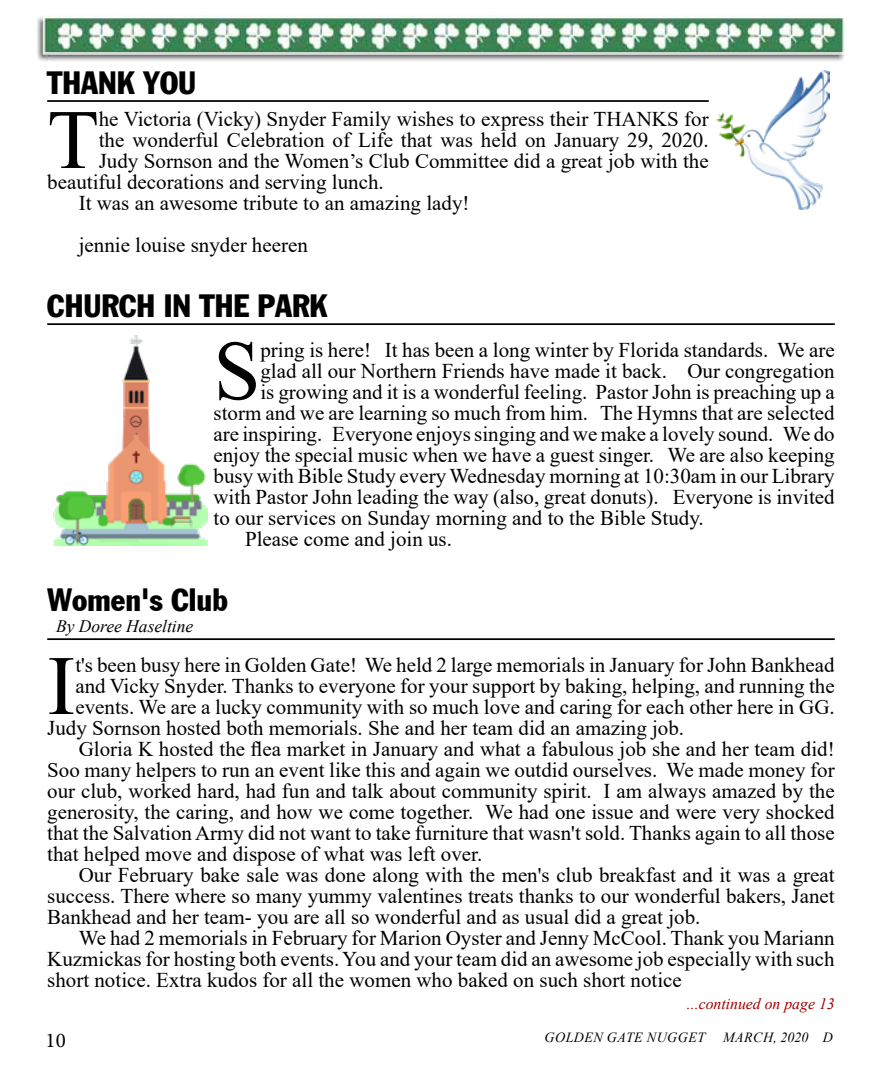
<style>
.page{position:relative;width:882px;height:1071px;background:#fff}
.page>*{position:absolute;margin:0;border:0;box-sizing:border-box;transform-origin:0 0}
.t1{font:84.35px "Times New Roman";color:#000}
.t2{font:31.5px "Franklin Gothic Condensed";color:#000}
.t3{font:21px "Times New Roman";color:#000}
.t4{font:21px "Minion Pro";color:#000}
.t5{font:italic 17.5px "Times New Roman";color:#000}
.t6{font:italic 15.75px "Times New Roman";color:#9e0000}
.t7{font:italic 14px "Times New Roman";letter-spacing:.035em;color:#000}
</style>
<div class="page">
<img style="left:37px;top:15px;width:808px;height:46px">
<hr style="left:47px;top:100px;width:662px;height:2px;background:#000">
<img style="left:717px;top:71px;width:113px;height:139px">
<hr style="left:47px;top:323px;width:788px;height:2px;background:#000">
<img style="left:53px;top:336px;width:154px;height:210px">
<hr style="left:47px;top:638px;width:788px;height:2px;background:#000">
<h2 class="t2" style="left:47px;top:64px;width:151px">THANK YOU</h2>
<h1 class="t1" style="left:47px;top:80px;width:53px">T</h1>
<p class="t3" style="left:99px;top:104px;width:611px">he Victoria (Vicky) Snyder Family wishes to express their THANKS for</p>
<p class="t3" style="left:99px;top:125px;width:611px">the wonderful Celebration of Life that was held on January 29, 2020.</p>
<p class="t3" style="left:99px;top:146px;width:611px">Judy Sornson and the Women’s Club Committee did a great job with the</p>
<p class="t3" style="left:47px;top:167px;width:338px">beautiful decorations and serving lunch.</p>
<p class="t3" style="left:79px;top:188px;width:392px">It was an awesome tribute to an amazing lady!</p>
<p class="t3" style="left:79px;top:230px;width:231px">jennie louise snyder heeren</p>
<h2 class="t2" style="left:47px;top:287px;width:282px">CHURCH IN THE PARK</h2>
<h1 class="t1" style="left:214px;top:311px;width:48px">S</h1>
<p class="t3" style="left:260px;top:335px;width:576px">pring is here! It has been a long winter by Florida standards. We are</p>
<p class="t3" style="left:260px;top:356px;width:576px">glad all our Northern Friends have made it back. Our congregation</p>
<p class="t3" style="left:260px;top:377px;width:576px">is growing and it is a wonderful feeling. Pastor John is preaching up a</p>
<p class="t3" style="left:214px;top:398px;width:623px">storm and we are learning so much from him. The Hymns that are selected</p>
<p class="t3" style="left:214px;top:419px;width:623px">are inspiring. Everyone enjoys singing and we make a lovely sound. We do</p>
<p class="t3" style="left:214px;top:440px;width:623px">enjoy the special music when we have a guest singer. We are also keeping</p>
<p class="t3" style="left:214px;top:461px;width:623px">busy with Bible Study every Wednesday morning at 10:30am in our Library</p>
<p class="t3" style="left:214px;top:482px;width:623px">with Pastor John leading the way (also, great donuts). Everyone is invited</p>
<p class="t3" style="left:214px;top:503px;width:492px">to our services on Sunday morning and to the Bible Study.</p>
<p class="t3" style="left:245px;top:524px;width:209px">Please come and join us.</p>
<h2 class="t2" style="left:47px;top:581px;width:182px">Women's Club</h2>
<p class="t5" style="left:56px;top:614px;width:139px">By Doree Haseltine</p>
<h1 class="t1" style="left:47px;top:626px;width:30px">I</h1>
<p class="t3" style="left:75px;top:650px;width:761px">t's been busy here in Golden Gate! We held 2 large memorials in January for John Bankhead</p>
<p class="t3" style="left:75px;top:671px;width:761px">and Vicky Snyder. Thanks to everyone for your support by baking, helping, and running the</p>
<p class="t3" style="left:75px;top:692px;width:761px">events. We are a lucky community with so much love and caring for each other here in GG.</p>
<p class="t3" style="left:47px;top:713px;width:638px">Judy Sornson hosted both memorials. She and her team did an amazing job.</p>
<p class="t3" style="left:79px;top:734px;width:758px">Gloria K hosted the flea market in January and what a fabulous job she and her team did!</p>
<p class="t3" style="left:47px;top:755px;width:789px">Soo many helpers to run an event like this and again we outdid ourselves. We made money for</p>
<p class="t3" style="left:47px;top:776px;width:789px">our club, worked hard, had fun and talk about community spirit. I am always amazed by the</p>
<p class="t3" style="left:47px;top:797px;width:789px">generosity, the caring, and how we come together. We had one issue and were very shocked</p>
<p class="t3" style="left:47px;top:818px;width:789px">that the Salvation Army did not want to take furniture that wasn't sold. Thanks again to all those</p>
<p class="t3" style="left:47px;top:839px;width:437px">that helped move and dispose of what was left over.</p>
<p class="t3" style="left:79px;top:860px;width:758px">Our February bake sale was done along with the men's club breakfast and it was a great</p>
<p class="t3" style="left:47px;top:881px;width:789px">success. There where so many yummy valentines treats thanks to our wonderful bakers, Janet</p>
<p class="t3" style="left:47px;top:902px;width:655px">Bankhead and her team- you are all so wonderful and as usual did a great job.</p>
<p class="t3" style="left:79px;top:923px;width:758px">We had 2 memorials in February for Marion Oyster and Jenny McCool. Thank you Mariann</p>
<p class="t3" style="left:47px;top:944px;width:789px">Kuzmickas for hosting both events. You and your team did an awesome job especially with such</p>
<p class="t3" style="left:47px;top:965px;width:636px">short notice. Extra kudos for all the women who baked on such short notice</p>
<p class="t6" style="left:687px;top:993px;width:149px">...continued on page 13</p>
<p class="t4" style="left:46px;top:1027px;width:22px">10</p>
<p class="t7" style="left:544px;top:1028px;width:162px">GOLDEN GATE NUGGET</p>
<p class="t7" style="left:723px;top:1028px;width:111px">MARCH, 2020 D</p>
</div>
